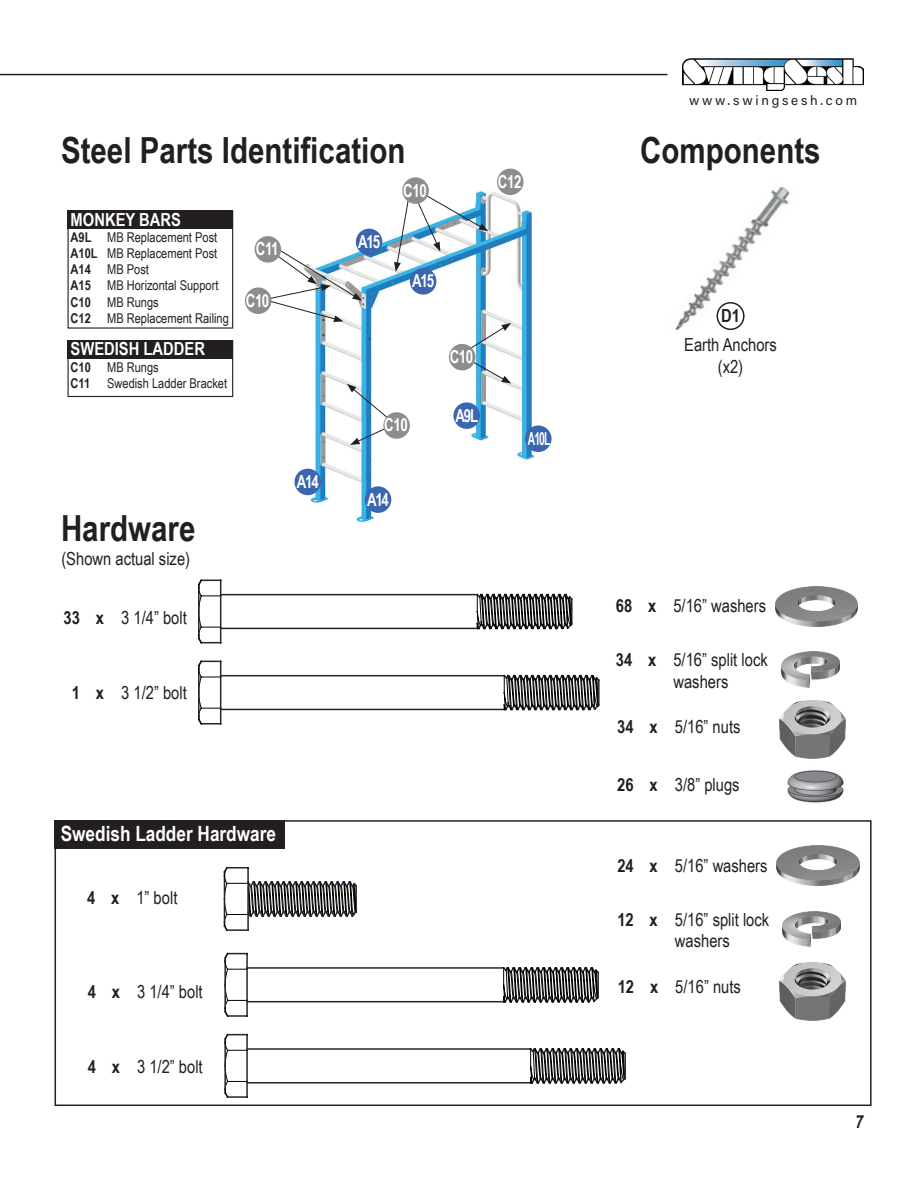
<style>
.page{position:relative;width:918px;height:1188px;background:#fff}
.page>*{position:absolute;margin:0;border:0;box-sizing:border-box;transform-origin:0 0}
.t1{font:700 36px "Arial Narrow";color:#231f20}
.t2{font:700 21px "Arial Narrow";color:#fff}
.t3{font:18px/21.6px "Arial Narrow";color:#231f20}
.t4{font:700 18px "Arial Narrow";letter-spacing:-.025em;color:#fff;scale:.9 1}
.t5{font:700 18px "Arial Narrow";color:#231f20}
.t6{font:700 18px "Arial Narrow";color:#fff}
.t7{font:700 18px "Arial Narrow";letter-spacing:-.025em;color:#fff;scale:.7 1}
.t8{font:italic 700 18px "Arial Narrow";color:#231f20}
.t9{font:13.5px/16.2px "Arial Narrow";color:#231f20}
.t10{font:700 13.5px/16.2px "Arial Narrow";color:#231f20}
.t11{font:13.5px "Acumin Variable Concept";letter-spacing:.205em;color:#231f20}
.s1{font-weight:700}
</style>
<div class="page">
<img style="left:682px;top:58px;width:182px;height:33px">
<hr style="left:0;top:74px;width:667px;height:1px;background:#231f20">
<img style="left:787px;top:770px;width:57px;height:33px">
<img style="left:675px;top:186px;width:115px;height:145px">
<div style="left:717px;top:302px;width:28px;height:28px;border:2px solid #231f20;border-radius:50%"></div>
<svg style="left:197px;top:579px;width:376px;height:65px"></svg>
<svg style="left:197px;top:660px;width:403px;height:65px"></svg>
<img style="left:775px;top:586px;width:83px;height:40px">
<img style="left:781px;top:651px;width:58px;height:36px">
<img style="left:780px;top:700px;width:66px;height:58px">
<div style="left:68px;top:210px;width:165px;height:19px;background:#231f20"></div>
<div style="left:68px;top:210px;width:165px;height:119px;border:1px solid #231f20"></div>
<div style="left:68px;top:340px;width:165px;height:19px;background:#231f20"></div>
<div style="left:68px;top:340px;width:165px;height:57px;border:1px solid #231f20"></div>
<img style="left:299px;top:175px;width:251px;height:348px">
<div style="left:410px;top:268px;width:26px;height:27px;background:#3c65b0;border-radius:50%"></div>
<div style="left:365px;top:486px;width:26px;height:27px;background:#3c65b0;border-radius:50%"></div>
<div style="left:294px;top:469px;width:27px;height:26px;background:#3c65b0;border-radius:50%"></div>
<div style="left:356px;top:229px;width:26px;height:26px;background:#3c65b0;border-radius:50%"></div>
<div style="left:453px;top:402px;width:27px;height:27px;background:#3c65b0;border-radius:50%"></div>
<div style="left:525px;top:425px;width:27px;height:27px;background:#3c65b0;border-radius:50%"></div>
<div style="left:497px;top:169px;width:27px;height:26px;background:#8d8d8d;border-radius:50%"></div>
<svg style="left:347px;top:384px;width:45px;height:61px"></svg>
<div style="left:383px;top:412px;width:27px;height:27px;background:#8d8d8d;border-radius:50%"></div>
<svg style="left:456px;top:323px;width:55px;height:60px"></svg>
<div style="left:449px;top:344px;width:26px;height:26px;background:#8d8d8d;border-radius:50%"></div>
<svg style="left:394px;top:185px;width:94px;height:87px"></svg>
<div style="left:402px;top:177px;width:27px;height:27px;background:#8d8d8d;border-radius:50%"></div>
<div style="left:245px;top:287px;width:26px;height:27px;background:#8d8d8d;border-radius:50%"></div>
<svg style="left:252px;top:244px;width:110px;height:78px"></svg>
<div style="left:255px;top:236px;width:26px;height:27px;background:#8d8d8d;border-radius:50%"></div>
<div style="left:55px;top:820px;width:230px;height:29px;background:#231f20"></div>
<img style="left:777px;top:846px;width:82px;height:40px">
<img style="left:783px;top:911px;width:58px;height:36px">
<img style="left:780px;top:962px;width:66px;height:58px">
<div style="left:55px;top:820px;width:817px;height:286px;border:2px solid #231f20"></div>
<svg style="left:223px;top:866px;width:135px;height:65px"></svg>
<svg style="left:224px;top:952px;width:376px;height:65px"></svg>
<svg style="left:224px;top:1033px;width:403px;height:65px"></svg>
<p class="t11" style="left:689px;top:91px;width:170px">www.swingsesh.com</p>
<h1 class="t1" style="left:61px;top:123px;width:346px">Steel Parts Identification</h1>
<h1 class="t1" style="left:640px;top:123px;width:182px">Components</h1>
<p class="t6" style="left:71px;top:206px;width:112px">MONKEY BARS</p>
<p class="t10" style="left:71px;top:228px;width:29px">A9L<br>A10L<br>A14<br>A15<br>C10<br>C12</p>
<p class="t9" style="left:107px;top:228px;width:123px">MB Replacement Post<br>MB Replacement Post<br>MB Post<br>MB Horizontal Support<br>MB Rungs<br>MB Replacement Railing</p>
<p class="t6" style="left:71px;top:335px;width:136px">SWEDISH LADDER</p>
<p class="t10" style="left:71px;top:358px;width:22px">C10<br>C11</p>
<p class="t9" style="left:107px;top:358px;width:121px">MB Rungs<br>Swedish Ladder Bracket</p>
<p class="t4" style="left:256px;top:235px;width:27px">C11</p>
<p class="t4" style="left:246px;top:287px;width:28px">C10</p>
<h1 class="t1" style="left:61px;top:501px;width:136px">Hardware</h1>
<p class="t3" style="left:61px;top:547px;width:130px">(Shown actual size)</p>
<p class="t5" style="left:64px;top:605px;width:18px">33</p>
<p class="t5" style="left:96px;top:605px;width:10px">x</p>
<p class="t3" style="left:121px;top:607px;width:67px">3 1/4” bolt</p>
<p class="t5" style="left:72px;top:680px;width:10px">1</p>
<p class="t5" style="left:96px;top:680px;width:10px">x</p>
<p class="t3" style="left:121px;top:682px;width:67px">3 1/2” bolt</p>
<p class="t4" style="left:297px;top:468px;width:26px">A14</p>
<p class="t4" style="left:358px;top:228px;width:26px">A15</p>
<p class="t4" style="left:403px;top:177px;width:28px">C10</p>
<p class="t4" style="left:412px;top:267px;width:26px">A15</p>
<p class="t4" style="left:498px;top:168px;width:28px">C12</p>
<p class="t4" style="left:384px;top:411px;width:28px">C10</p>
<p class="t4" style="left:367px;top:486px;width:26px">A14</p>
<p class="t4" style="left:450px;top:343px;width:28px">C10</p>
<p class="t4" style="left:456px;top:402px;width:27px">A9L</p>
<p class="t7" style="left:528px;top:425px;width:34px">A10L</p>
<p class="t2" style="left:61px;top:817px;width:217px">Swedish Ladder Hardware</p>
<p class="t3" style="left:87px;top:886px;width:92px"><span class="s1">4 x</span> 1” bolt</p>
<p class="t5" style="left:88px;top:978px;width:10px">4</p>
<p class="t5" style="left:112px;top:978px;width:10px">x</p>
<p class="t3" style="left:137px;top:980px;width:67px">3 1/4” bolt</p>
<p class="t5" style="left:88px;top:1053px;width:10px">4</p>
<p class="t5" style="left:112px;top:1053px;width:10px">x</p>
<p class="t3" style="left:137px;top:1055px;width:67px">3 1/2” bolt</p>
<p class="t5" style="left:721px;top:302px;width:20px">D1</p>
<p class="t3" style="left:684px;top:333px;width:94px;text-align:center">Earth Anchors (x2)</p>
<p class="t5" style="left:616px;top:592px;width:18px">68</p>
<p class="t5" style="left:648px;top:592px;width:10px">x</p>
<p class="t5" style="left:616px;top:646px;width:18px">34</p>
<p class="t5" style="left:648px;top:646px;width:10px">x</p>
<p class="t3" style="left:673px;top:594px;width:94px">5/16” washers</p>
<p class="t3" style="left:673px;top:648px;width:96px">5/16” split lock washers</p>
<p class="t3" style="left:617px;top:715px;width:125px"><span class="s1">34 x</span> 5/16” nuts</p>
<p class="t3" style="left:617px;top:773px;width:124px"><span class="s1">26 x</span> 3/8” plugs</p>
<p class="t5" style="left:617px;top:852px;width:18px">24</p>
<p class="t5" style="left:650px;top:852px;width:10px">x</p>
<p class="t5" style="left:617px;top:906px;width:18px">12</p>
<p class="t5" style="left:650px;top:906px;width:10px">x</p>
<p class="t3" style="left:675px;top:854px;width:94px">5/16” washers</p>
<p class="t3" style="left:675px;top:908px;width:96px">5/16” split lock washers</p>
<p class="t3" style="left:618px;top:976px;width:125px"><span class="s1">12 x</span> 5/16” nuts</p>
<p class="t8" style="left:855px;top:1108px;width:10px">7</p>
</div>
